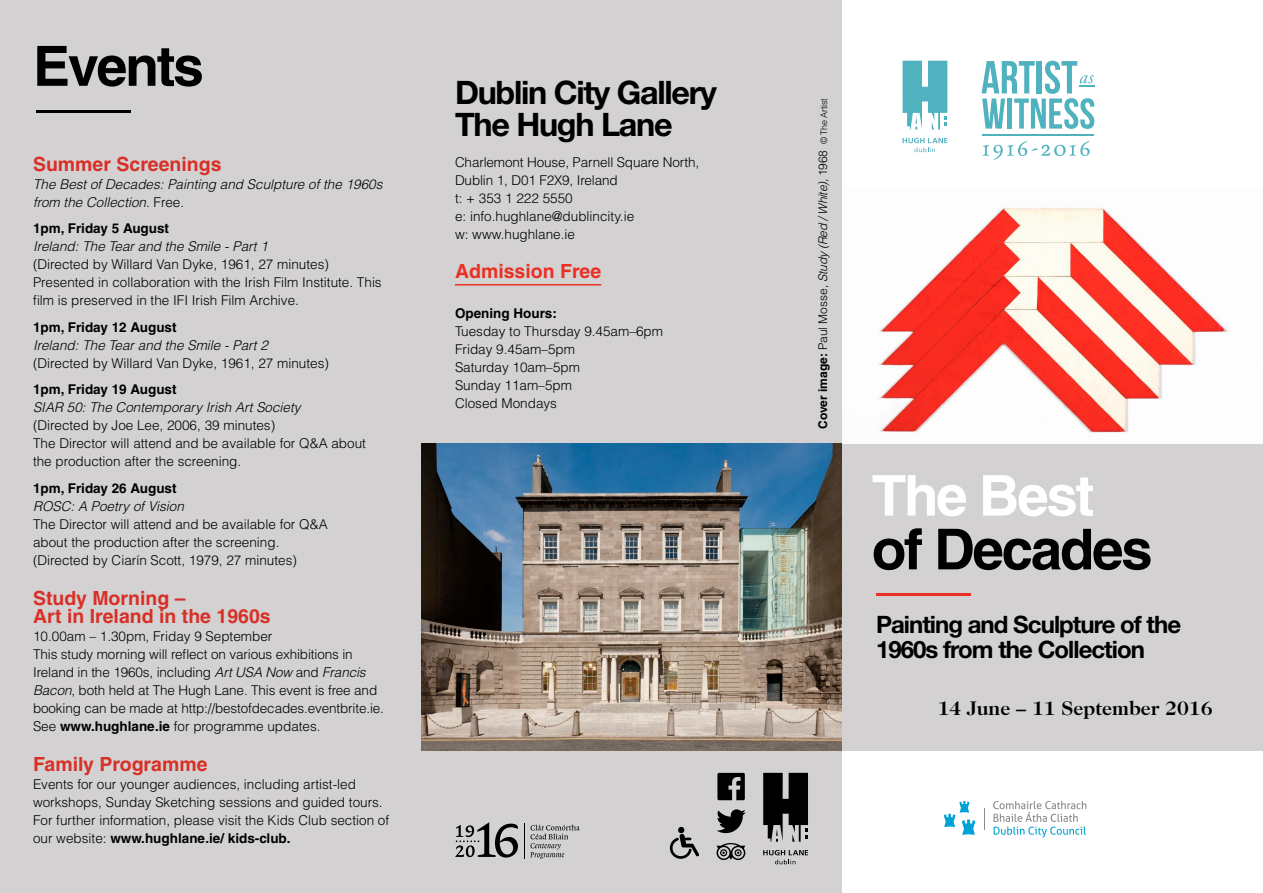
<style>
.page{position:relative;width:1263px;height:893px;background:#fff}
.page>*{position:absolute;margin:0;border:0;box-sizing:border-box;transform-origin:0 0}
.t1{font:700 56.4px "Helvetica";letter-spacing:-.04em;color:#000}
.t2{font:700 56.4px "Helvetica";letter-spacing:-.04em;color:#fff}
.t3{font:700 55.5px "Helvetica";letter-spacing:-.04em;color:#000}
.t4{font:700 32.4px/31.7px "Helvetica Neue";letter-spacing:-.04em;color:#000}
.t5{font:700 24px/25.5px "Helvetica Neue";letter-spacing:-.04em;color:#000}
.t6{font:700 19.95px "Caslon Two Twenty Four";color:#000}
.t7{font:700 19.5px/18px "Helvetica";color:#d83027}
.t8{font:700 19.5px "Helvetica";color:#ea3023}
.t9{font:300 13.5px/18px "Helvetica";color:#000}
.t10{font:italic 300 13.5px/18px "Helvetica";color:#000}
.t11{font:700 13.5px "Helvetica";color:#000}
.t12{font:italic 300 12px "Helvetica";color:#000}
.s1{font-style:normal}
.s2{font-style:italic}
.s3{font-weight:700}
.s4{font-weight:700;font-style:normal}
.s5{font-style:normal;font-size:9px}
</style>
<div class="page">
<div style="left:0;top:0;width:842px;height:893px;background:#d3d1d2"></div>
<img style="left:879px;top:208px;width:350px;height:225px">
<div style="left:842px;top:444px;width:421px;height:306px;background:#d3d1d2"></div>
<svg style="left:993px;top:801px;width:93px;height:36px"></svg>
<svg style="left:944px;top:801px;width:31px;height:34px"></svg>
<svg style="left:984px;top:808px;width:1px;height:22px"></svg>
<hr style="left:876px;top:593px;width:95px;height:3px;background:#ea3023">
<svg style="left:902px;top:61px;width:45px;height:68px"></svg>
<svg style="left:902px;top:138px;width:45px;height:14px"></svg>
<hr style="left:982px;top:135px;width:112px;height:1px;background:#50b2bf">
<svg style="left:981px;top:61px;width:113px;height:68px"></svg>
<svg style="left:983px;top:141px;width:107px;height:19px"></svg>
<svg style="left:763px;top:773px;width:45px;height:69px"></svg>
<svg style="left:763px;top:850px;width:45px;height:14px"></svg>
<img style="left:421px;top:444px;width:421px;height:306px">
<hr style="left:455px;top:284px;width:146px;height:1px;background:#ea3023">
<svg style="left:717px;top:773px;width:28px;height:27px"></svg>
<svg style="left:716px;top:809px;width:30px;height:24px"></svg>
<svg style="left:716px;top:843px;width:29px;height:17px"></svg>
<svg style="left:670px;top:827px;width:29px;height:32px"></svg>
<svg style="left:455px;top:822px;width:63px;height:35px"></svg>
<hr style="left:524px;top:823px;width:1px;height:36px;background:#000">
<svg style="left:530px;top:825px;width:50px;height:33px"></svg>
<hr style="left:36px;top:110px;width:95px;height:3px;background:#000">
<h2 class="t3" style="left:33px;top:32px;width:172px">Events</h2>
<h3 class="t7" style="left:33px;top:154px;width:190px">Summer Screenings</h3>
<p class="t10" style="left:33px;top:174px;width:351px">The Best of Decades: Painting and Sculpture of the 1960s from the Collection<span class="s1">. Free.</span></p>
<p class="t11" style="left:33px;top:220px;width:138px">1pm, Friday 5 August</p>
<p class="t10" style="left:33px;top:237px;width:236px">Ireland: The Tear and the Smile - Part 1</p>
<p class="t9" style="left:33px;top:255px;width:350px">(Directed by Willard Van Dyke, 1961, 27 minutes)<br>Presented in collaboration with the Irish Film Institute. This film is preserved in the IFI Irish Film Archive.</p>
<p class="t11" style="left:33px;top:319px;width:145px">1pm, Friday 12 August</p>
<p class="t10" style="left:33px;top:335px;width:236px">Ireland: The Tear and the Smile - Part 2</p>
<p class="t9" style="left:33px;top:353px;width:297px">(Directed by Willard Van Dyke, 1961, 27 minutes)</p>
<p class="t11" style="left:33px;top:381px;width:145px">1pm, Friday 19 August</p>
<p class="t10" style="left:33px;top:398px;width:269px">SIAR 50: The Contemporary Irish Art Society</p>
<p class="t9" style="left:33px;top:416px;width:334px">(Directed by Joe Lee, 2006, 39 minutes)<br>The Director will attend and be available for Q&amp;A about the production after the screening.</p>
<p class="t11" style="left:33px;top:479px;width:145px">1pm, Friday 26 August</p>
<p class="t10" style="left:33px;top:496px;width:152px">ROSC: A Poetry of Vision</p>
<p class="t9" style="left:33px;top:514px;width:296px">The Director will attend and be available for Q&amp;A about the production after the screening. (Directed by Ciarín Scott, 1979, 27 minutes)</p>
<h3 class="t7" style="left:33px;top:589px;width:239px">Study Morning –<br>Art in Ireland in the 1960s</h3>
<p class="t9" style="left:33px;top:627px;width:352px">10.00am – 1.30pm, Friday 9 September<br>This study morning will reflect on various exhibitions in Ireland in the 1960s, including <span class="s2">Art USA Now</span> and <span class="s2">Francis Bacon</span>, both held at The Hugh Lane. This event is free and booking can be made at http://bestofdecades.eventbrite.ie.<br>See <span class="s3">www.hughlane.ie</span> for programme updates.</p>
<h3 class="t7" style="left:33px;top:755px;width:176px">Family Programme</h3>
<p class="t9" style="left:33px;top:775px;width:358px">Events for our younger audiences, including artist-led workshops, Sunday Sketching sessions and guided tours.<br>For further information, please visit the Kids Club section of our website: <span class="s3">www.hughlane.ie/ kids-club.</span></p>
<h3 class="t4" style="left:455px;top:76px;width:263px">Dublin City Gallery<br>The Hugh Lane</h3>
<p class="t9" style="left:455px;top:153px;width:246px">Charlemont House, Parnell Square North,<br>Dublin 1, D01 F2X9, Ireland<br>t: + 353 1 222 5550<br>e: info.hughlane@dublincity.ie<br>w: www.hughlane.ie</p>
<h3 class="t8" style="left:455px;top:259px;width:148px">Admission Free</h3>
<p class="t11" style="left:455px;top:305px;width:103px">Opening Hours:</p>
<p class="t9" style="left:455px;top:322px;width:210px">Tuesday to Thursday 9.45am–6pm<br>Friday 9.45am–5pm<br>Saturday 10am–5pm<br>Sunday 11am–5pm<br>Closed Mondays</p>
<p class="t12" style="left:815px;top:429px;width:332px;rotate:-90deg"><span class="s4">Cover image:</span> <span class="s1">Paul Mosse,</span> Study (Red /White), <span class="s1">1968</span> <span class="s5">© The Artist</span></p>
<h1 class="t2" style="left:872px;top:461px;width:224px">The Best</h1>
<h1 class="t1" style="left:872px;top:515px;width:282px">of Decades</h1>
<h3 class="t5" style="left:876px;top:611px;width:307px">Painting and Sculpture of the<br>1960s from the Collection</h3>
<h3 class="t6" style="left:938px;top:696px;width:276px">14 June – 11 September 2016</h3>
</div>
